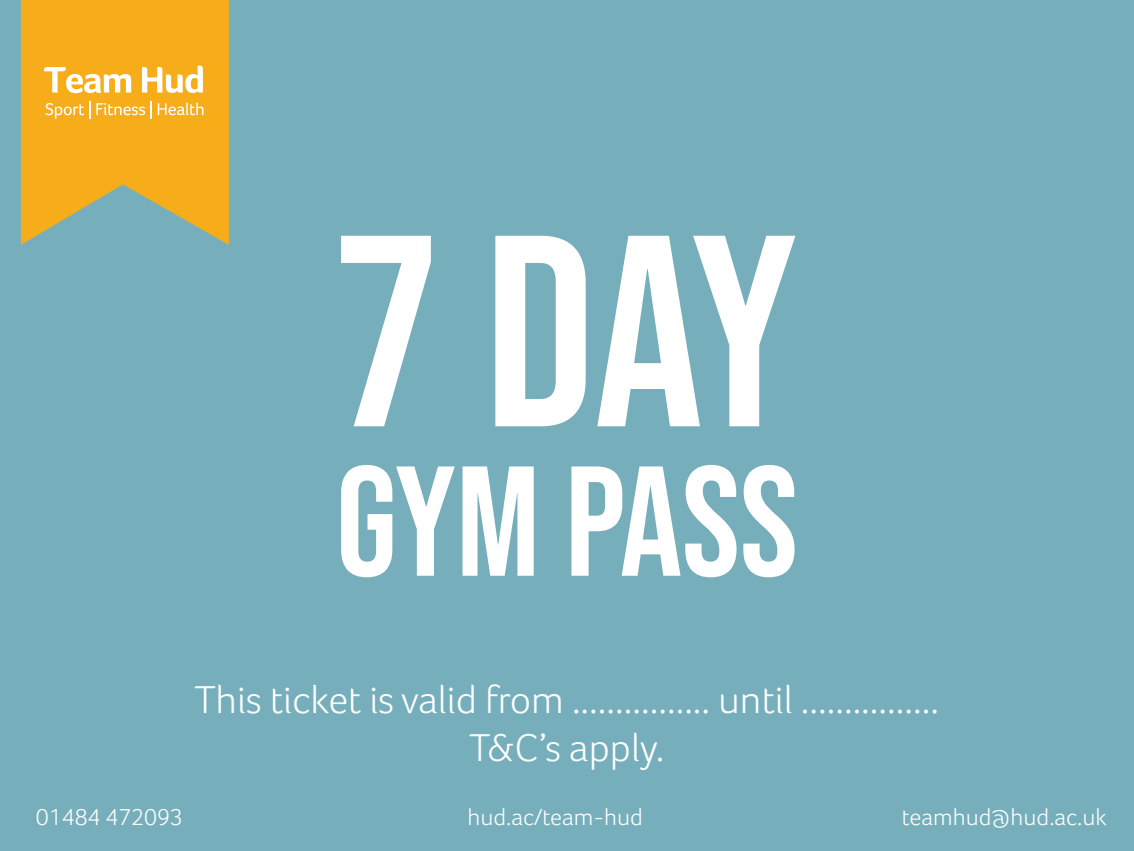
<style>
.page{position:relative;width:1134px;height:851px;background:#fff}
.page>*{position:absolute;margin:0;border:0;box-sizing:border-box;transform-origin:0 0}
.t1{font:272px "Bebas Neue";color:#fff}
.t2{font:156px "Bebas Neue";letter-spacing:-.005em;color:#fff}
.t3{font:300 40px/48px "Foco";color:#fff;text-align:center}
.t4{font:300 24px "Foco";color:#fff}
</style>
<div class="page">
<div style="left:0;top:0;width:1134px;height:850px;background:#76afbb"></div>
<svg style="left:21px;top:0;width:208px;height:245px;fill:#f7ad1a"></svg>
<svg style="left:44px;top:67px;width:87px;height:26px"></svg>
<svg style="left:142px;top:66px;width:61px;height:27px"></svg>
<svg style="left:45px;top:101px;width:45px;height:18px"></svg>
<svg style="left:96px;top:101px;width:56px;height:17px"></svg>
<svg style="left:158px;top:102px;width:45px;height:13px"></svg>
<h1 class="t1" style="left:332px;top:178px;width:467px">7 DAY</h1>
<h2 class="t2" style="left:336px;top:433px;width:463px">GYM PASS</h2>
<p class="t3" style="left:195px;top:675px;width:746px">This ticket is valid from ................ until ................<br>T&amp;C’s apply.</p>
<p class="t4" style="left:36px;top:803px;width:149px">01484 472093</p>
<p class="t4" style="left:467px;top:803px;width:177px">hud.ac/team-hud</p>
<p class="t4" style="left:902px;top:803px;width:206px">teamhud@hud.ac.uk</p>
</div>
